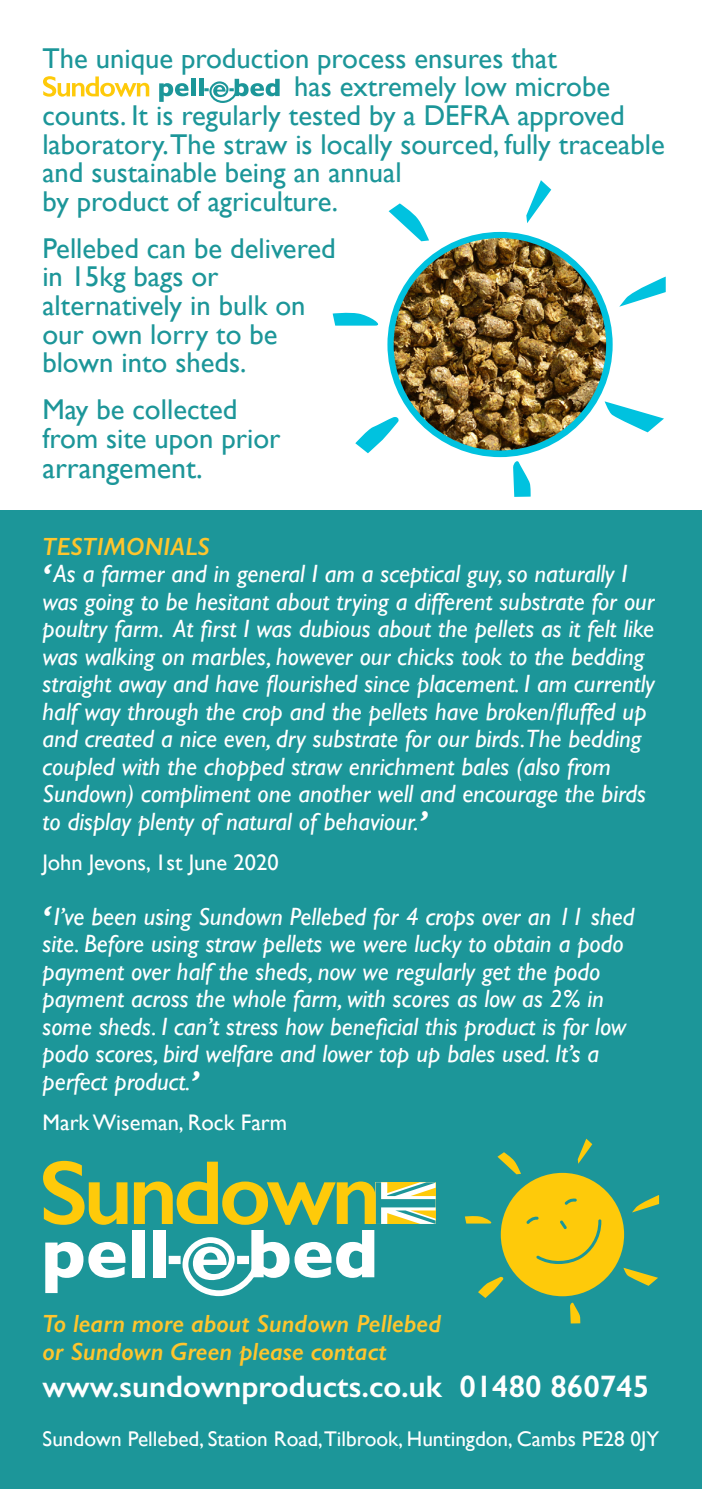
<style>
.page{position:relative;width:702px;height:1489px;background:#fff}
.page>*{position:absolute;margin:0;border:0;box-sizing:border-box;transform-origin:0 0}
.t1{font:600 91.25px "Gill Sans";letter-spacing:-.05em;color:#feca0a}
.t2{font:600 31.25px "Gill Sans";color:#fff}
.t3{font:30px "Gill Sans";color:#1c9699}
.t4{font:28.75px/28.8px "Gill Sans";color:#1c9699}
.t5{font:italic 25px/27.5px "Gill Sans";color:#fff}
.t6{font:italic 600 25px "Gill Sans";color:#ffc52d}
.t7{font:22.5px "Gill Sans";color:#fff}
.t8{font:21.25px "Gill Sans";color:#fff}
.s1{font-weight:600;font-size:37.5px}
</style>
<div class="page">
<div style="left:0;top:510px;width:702px;height:978px;background:#1c9699"></div>
<svg style="left:387px;top:232px;width:225px;height:225px"></svg>
<svg style="left:355px;top:415px;width:45px;height:38px"></svg>
<svg style="left:513px;top:461px;width:18px;height:36px"></svg>
<svg style="left:604px;top:401px;width:60px;height:31px"></svg>
<svg style="left:388px;top:203px;width:41px;height:38px"></svg>
<svg style="left:332px;top:312px;width:47px;height:13px"></svg>
<svg style="left:526px;top:180px;width:25px;height:43px"></svg>
<svg style="left:619px;top:277px;width:46px;height:30px"></svg>
<img style="left:393px;top:238px;width:213px;height:212px;border-radius:106px">
<svg style="left:375px;top:1182px;width:60px;height:41px"></svg>
<svg style="left:45px;top:1241px;width:80px;height:51px"></svg>
<div style="left:132px;top:1229px;width:12px;height:48px;background:#fff"></div>
<div style="left:153px;top:1229px;width:13px;height:48px;background:#fff"></div>
<svg style="left:182px;top:1230px;width:192px;height:65px"></svg>
<div style="left:169px;top:1255px;width:11px;height:8px;background:#fff"></div>
<div style="left:237px;top:1255px;width:12px;height:8px;background:#fff"></div>
<svg style="left:465px;top:1138px;width:194px;height:185px"></svg>
<svg style="left:43px;top:76px;width:106px;height:21px"></svg>
<svg style="left:159px;top:83px;width:29px;height:19px"></svg>
<hr style="left:191px;top:79px;width:4px;height:17px;background:#1c9699">
<hr style="left:199px;top:79px;width:4px;height:17px;background:#1c9699">
<svg style="left:204px;top:79px;width:75px;height:24px"></svg>
<p class="t4" style="left:42px;top:43px;width:516px">The unique production process ensures that</p>
<p class="t4" style="left:42px;top:72px;width:624px;text-indent:252px">has extremely low microbe counts. It is regularly tested by a DEFRA approved laboratory.The straw is locally sourced, fully traceable and sustainable being an annual</p>
<p class="t4" style="left:42px;top:187px;width:297px">by product of agriculture.</p>
<p class="t4" style="left:42px;top:233px;width:295px">Pellebed can be delivered in 15kg bags or alternatively in bulk on our own lorry to be blown into sheds.</p>
<p class="t4" style="left:42px;top:394px;width:240px">May be collected from site upon prior</p>
<p class="t3" style="left:42px;top:450px;width:162px">arrangement.</p>
<p class="t6" style="left:43px;top:531px;width:169px">TESTIMONIALS</p>
<p class="t5" style="left:43px;top:560px;width:613px"><span class="s1">‘</span> As a farmer and in general I am a sceptical guy, so naturally I was going to be hesitant about trying a different substrate for our poultry farm. At first I was dubious about the pellets as it felt like was walking on marbles, however our chicks took to the bedding straight away and have flourished since placement. I am currently half way through the crop and the pellets have broken/fluffed up and created a nice even, dry substrate for our birds.The bedding coupled with the chopped straw enrichment bales (also from Sundown) compliment one another well and encourage the birds to display plenty of natural of behaviour.<span class="s1">’</span></p>
<p class="t7" style="left:43px;top:848px;width:237px">John Jevons, 1st June 2020</p>
<p class="t5" style="left:43px;top:902px;width:593px"><span class="s1">‘</span> I’ve been using Sundown Pellebed for 4 crops over an 11 shed site. Before using straw pellets we were lucky to obtain a podo payment over half the sheds, now we regularly get the podo payment across the whole farm, with scores as low as 2% in some sheds. I can’t stress how beneficial this product is for low podo scores, bird welfare and lower top up bales used. It’s a perfect product.<span class="s1">’</span></p>
<p class="t7" style="left:43px;top:1108px;width:246px">Mark Wiseman, Rock Farm</p>
<p class="t1" style="left:39px;top:1137px;width:343px">Sundown</p>
<p class="t6" style="left:43px;top:1308px;width:400px">To learn more about Sundown Pellebed</p>
<p class="t6" style="left:43px;top:1336px;width:345px">or Sundown Green please contact</p>
<p class="t2" style="left:43px;top:1367px;width:608px">www.sundownproducts.co.uk 01480 860745</p>
<p class="t8" style="left:43px;top:1425px;width:618px">Sundown Pellebed, Station Road,Tilbrook, Huntingdon, Cambs PE28 0JY</p>
</div>
